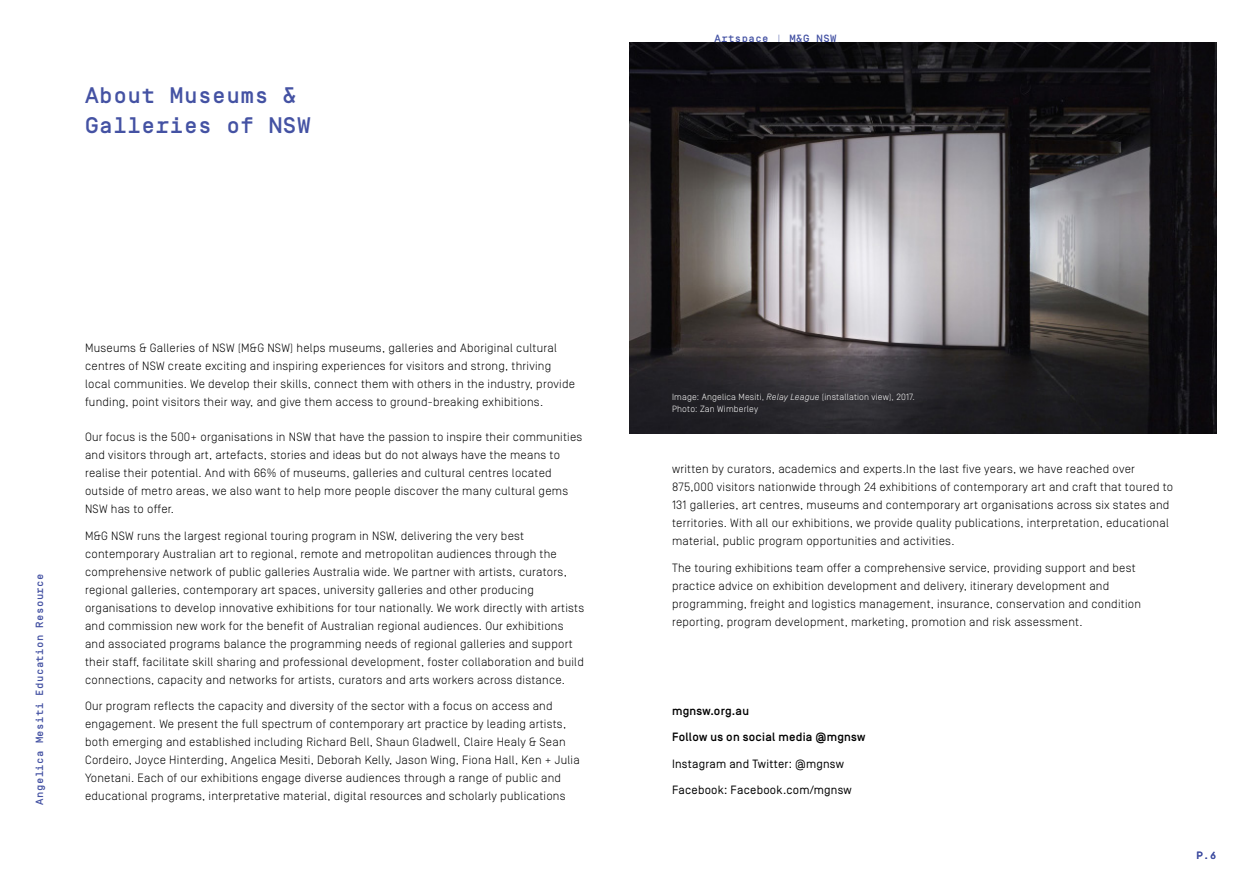
<style>
.page{position:relative;width:1259px;height:893px;background:#fff}
.page>*{position:absolute;margin:0;border:0;box-sizing:border-box;transform-origin:0 0}
.t1{font:500 22.5px/30px "Simplon Mono";letter-spacing:.02em;color:#4452a3}
.t2{font:300 12px/18px "Simplon Norm";letter-spacing:.02em;color:#000}
.t3{font:12px "Simplon Norm";letter-spacing:.02em;color:#000}
.t4{font:500 12px "Simplon Norm";letter-spacing:.02em;color:#000}
.t5{font:500 10.5px "Simplon Mono";letter-spacing:.04em;color:#4452a3}
.t6{font:300 9px/12px "Simplon Norm";letter-spacing:.02em;color:#fff}
.s1{font-style:italic}
</style>
<div class="page">
<img style="left:629px;top:43px;width:587px;height:391px">
<h1 class="t1" style="left:85px;top:81px;width:227px">About Museums &amp;<br>Galleries of NSW</h1>
<p class="t5" style="left:34px;top:804px;width:232px;rotate:-90deg">Angelica Mesiti Education Resource</p>
<p class="t2" style="left:85px;top:339px;width:491px">Museums &amp; Galleries of NSW (M&amp;G NSW) helps museums, galleries and Aboriginal cultural centres of NSW create exciting and inspiring experiences for visitors and strong, thriving local communities. We develop their skills, connect them with others in the industry, provide funding, point visitors their way, and give them access to ground-breaking exhibitions.</p>
<p class="t2" style="left:85px;top:428px;width:499px">Our focus is the 500+ organisations in NSW that have the passion to inspire their communities and visitors through art, artefacts, stories and ideas but do not always have the means to realise their potential. And with 66% of museums, galleries and cultural centres located outside of metro areas, we also want to help more people discover the many cultural gems NSW has to offer.</p>
<p class="t2" style="left:85px;top:526px;width:501px">M&amp;G NSW runs the largest regional touring program in NSW, delivering the very best contemporary Australian art to regional, remote and metropolitan audiences through the comprehensive network of public galleries Australia wide. We partner with artists, curators, regional galleries, contemporary art spaces, university galleries and other producing organisations to develop innovative exhibitions for tour nationally. We work directly with artists and commission new work for the benefit of Australian regional audiences. Our exhibitions and associated programs balance the programming needs of regional galleries and support their staff, facilitate skill sharing and professional development, foster collaboration and build connections, capacity and networks for artists, curators and arts workers across distance.</p>
<p class="t2" style="left:85px;top:697px;width:496px">Our program reflects the capacity and diversity of the sector with a focus on access and engagement. We present the full spectrum of contemporary art practice by leading artists, both emerging and established including Richard Bell, Shaun Gladwell, Claire Healy &amp; Sean Cordeiro, Joyce Hinterding, Angelica Mesiti, Deborah Kelly, Jason Wing, Fiona Hall, Ken + Julia Yonetani. Each of our exhibitions engage diverse audiences through a range of public and educational programs, interpretative material, digital resources and scholarly publications</p>
<p class="t5" style="left:714px;top:33px;width:124px">Artspace | M&amp;G NSW</p>
<p class="t6" style="left:672px;top:391px;width:244px">Image: Angelica Mesiti, <span class="s1">Relay League</span> (installation view), 2017.<br>Photo: Zan Wimberley</p>
<p class="t2" style="left:672px;top:460px;width:503px">written by curators, academics and experts.In the last five years, we have reached over 875,000 visitors nationwide through 24 exhibitions of contemporary art and craft that toured to 131 galleries, art centres, museums and contemporary art organisations across six states and territories. With all our exhibitions, we provide quality publications, interpretation, educational material, public program opportunities and activities.</p>
<p class="t2" style="left:672px;top:559px;width:470px">The touring exhibitions team offer a comprehensive service, providing support and best practice advice on exhibition development and delivery, itinerary development and programming, freight and logistics management, insurance, conservation and condition reporting, program development, marketing, promotion and risk assessment.</p>
<p class="t4" style="left:672px;top:704px;width:79px">mgnsw.org.au</p>
<p class="t4" style="left:672px;top:731px;width:195px">Follow us on social media @mgnsw</p>
<p class="t3" style="left:672px;top:757px;width:174px">Instagram and Twitter: @mgnsw</p>
<p class="t3" style="left:672px;top:784px;width:181px">Facebook: Facebook.com/mgnsw</p>
<p class="t5" style="left:1196px;top:850px;width:21px">P.6</p>
</div>
